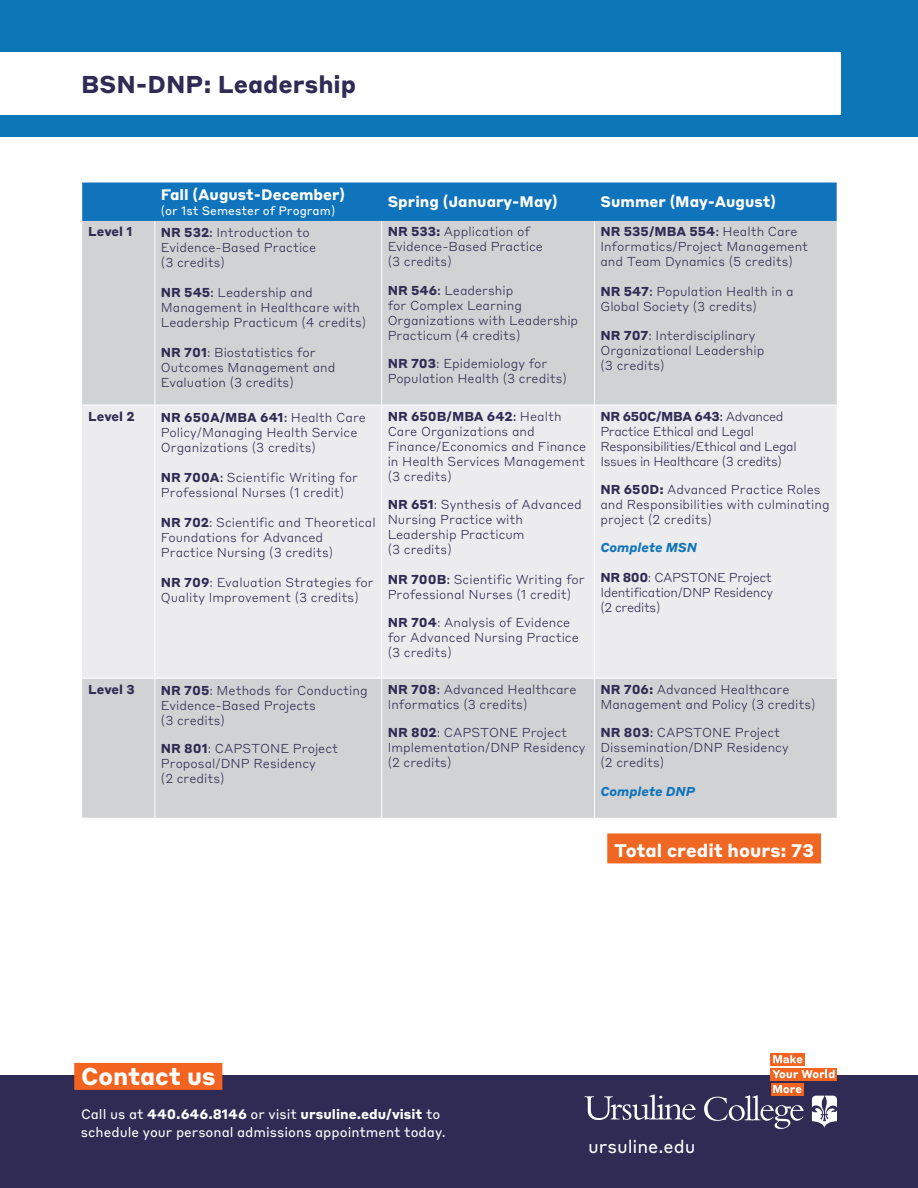
<style>
.page{position:relative;width:918px;height:1188px;background:#fff}
.page>*{position:absolute;margin:0;border:0;box-sizing:border-box;transform-origin:0 0}
.t1{font:700 24px "Styrene B";color:#302b54}
.t2{font:700 24px "Styrene B";color:#fff}
.t3{font:700 18px "Styrene B";color:#fff}
.t4{font:18px "Styrene B";letter-spacing:-.01em;color:#fff}
.t5{font:700 15px "Styrene B";color:#fff}
.t6{font:13.5px/18px "Styrene B";color:#fff}
.t7{font:300 12.75px/15px "Styrene B";color:#302b54}
.t8{font:300 12.75px/15px "Styrene B";letter-spacing:-.03em;color:#302b54}
.t9{font:italic 700 12.75px "Styrene B";color:#1074bc}
.t10{font:700 12.75px "Styrene B";color:#302b54}
.t11{font:12px "Styrene B";color:#fff}
.s1{font-weight:700}
.s2{font-weight:400}
</style>
<div class="page">
<div style="left:0;top:1075px;width:918px;height:113px;background:#302b54"></div>
<svg style="left:812px;top:1096px;width:25px;height:32px"></svg>
<svg style="left:585px;top:1095px;width:111px;height:25px"></svg>
<svg style="left:771px;top:1053px;width:34px;height:12px"></svg>
<svg style="left:771px;top:1068px;width:66px;height:12px"></svg>
<div style="left:771px;top:1083px;width:33px;height:12px;background:#f36421"></div>
<svg style="left:773px;top:1055px;width:29px;height:8px"></svg>
<svg style="left:772px;top:1070px;width:63px;height:8px"></svg>
<svg style="left:704px;top:1085px;width:100px;height:44px"></svg>
<div style="left:74px;top:1063px;width:148px;height:27px;background:#f36421"></div>
<div style="left:0;top:0;width:918px;height:137px;background:#0b77b7"></div>
<div style="left:0;top:52px;width:841px;height:63px;background:#fff"></div>
<div style="left:82px;top:183px;width:755px;height:38px;background:#1074bc"></div>
<div style="left:82px;top:221px;width:755px;height:597px;background:#d1d2d4"></div>
<div style="left:82px;top:405px;width:755px;height:273px;background:#ececee"></div>
<hr style="left:155px;top:221px;width:1px;height:184px;background:#fff">
<hr style="left:381px;top:221px;width:1px;height:184px;background:#fff">
<hr style="left:594px;top:221px;width:1px;height:184px;background:#fff">
<hr style="left:83px;top:405px;width:72px;height:1px;background:#fff">
<hr style="left:155px;top:405px;width:227px;height:1px;background:#fff">
<hr style="left:155px;top:405px;width:1px;height:273px;background:#fff">
<hr style="left:382px;top:405px;width:212px;height:1px;background:#fff">
<hr style="left:381px;top:405px;width:1px;height:273px;background:#fff">
<hr style="left:594px;top:405px;width:242px;height:1px;background:#fff">
<hr style="left:594px;top:405px;width:1px;height:273px;background:#fff">
<hr style="left:83px;top:678px;width:72px;height:1px;background:#fff">
<hr style="left:155px;top:678px;width:227px;height:1px;background:#fff">
<hr style="left:155px;top:679px;width:1px;height:138px;background:#fff">
<hr style="left:382px;top:678px;width:212px;height:1px;background:#fff">
<hr style="left:381px;top:679px;width:1px;height:138px;background:#fff">
<hr style="left:594px;top:678px;width:242px;height:1px;background:#fff">
<hr style="left:594px;top:679px;width:1px;height:138px;background:#fff">
<div style="left:607px;top:833px;width:214px;height:30px;background:#f06623"></div>
<p class="t1" style="left:81px;top:64px;width:277px">BSN-DNP: Leadership</p>
<p class="t5" style="left:161px;top:182px;width:186px">Fall (August-December)</p>
<p class="t11" style="left:161px;top:201px;width:176px">(or 1st Semester of Program)</p>
<p class="t10" style="left:88px;top:221px;width:46px">Level 1</p>
<p class="t7" style="left:161px;top:224px;width:157px"><span class="s1">NR 532</span><span class="s2">:</span> Introduction to<br>Evidence-Based Practice (3 credits)</p>
<p class="t7" style="left:161px;top:284px;width:207px"><span class="s1">NR 545</span><span class="s2">:</span> Leadership and<br>Management in Healthcare with<br>Leadership Practicum (4 credits)</p>
<p class="t7" style="left:161px;top:344px;width:176px"><span class="s1">NR 701</span>: Biostatistics for<br>Outcomes Management and<br>Evaluation (3 credits)</p>
<p class="t10" style="left:88px;top:405px;width:48px">Level 2</p>
<p class="t7" style="left:161px;top:409px;width:207px"><span class="s1">NR 650A/MBA 641</span><span class="s2">:</span> Health Care<br>Policy/Managing Health Service<br>Organizations (3 credits)</p>
<p class="t7" style="left:161px;top:469px;width:199px"><span class="s1">NR 700A</span><span class="s2">:</span> Scientific Writing for<br>Professional Nurses (1 credit)</p>
<p class="t7" style="left:161px;top:514px;width:216px"><span class="s1">NR 702</span>: Scientific and Theoretical<br>Foundations for Advanced<br>Practice Nursing (3 credits)</p>
<p class="t7" style="left:161px;top:574px;width:215px"><span class="s1">NR 709</span>: Evaluation Strategies for<br>Quality Improvement (3 credits)</p>
<p class="t10" style="left:88px;top:678px;width:48px">Level 3</p>
<p class="t7" style="left:161px;top:682px;width:208px"><span class="s1">NR 705</span>: Methods for Conducting<br>Evidence-Based Projects<br>(3 credits)</p>
<p class="t7" style="left:161px;top:740px;width:179px"><span class="s1">NR 801</span>: CAPSTONE Project<br>Proposal/DNP Residency<br>(2 credits)</p>
<p class="t5" style="left:388px;top:189px;width:172px">Spring (January-May)</p>
<p class="t5" style="left:600px;top:189px;width:177px">Summer (May-August)</p>
<p class="t7" style="left:388px;top:223px;width:157px"><span class="s1">NR 533:</span> Application of<br>Evidence-Based Practice (3 credits)</p>
<p class="t7" style="left:388px;top:282px;width:192px"><span class="s1">NR 546</span><span class="s2">:</span> Leadership<br>for Complex Learning<br>Organizations with Leadership<br>Practicum (4 credits)</p>
<p class="t7" style="left:388px;top:355px;width:181px"><span class="s1">NR 703</span>: Epidemiology for<br>Population Health (3 credits)</p>
<p class="t7" style="left:388px;top:408px;width:200px"><span class="s1">NR 650B/MBA 642</span><span class="s2">:</span> Health<br>Care Organizations and<br>Finance/Economics and Finance in Health Services Management (3 credits)</p>
<p class="t7" style="left:388px;top:496px;width:196px"><span class="s1">NR 651</span>: Synthesis of Advanced<br>Nursing Practice with<br>Leadership Practicum<br>(3 credits)</p>
<p class="t7" style="left:388px;top:571px;width:199px"><span class="s1">NR 700B</span><span class="s2">:</span> Scientific Writing for<br>Professional Nurses (1 credit)</p>
<p class="t7" style="left:388px;top:614px;width:193px"><span class="s1">NR 704</span>: Analysis of Evidence for Advanced Nursing Practice (3 credits)</p>
<p class="t7" style="left:388px;top:681px;width:190px"><span class="s1">NR 708</span><span class="s2">:</span> Advanced Healthcare<br>Informatics (3 credits)</p>
<p class="t7" style="left:388px;top:724px;width:199px"><span class="s1">NR 802</span>: CAPSTONE Project<br>Implementation/DNP Residency (2 credits)</p>
<p class="t7" style="left:600px;top:223px;width:209px"><span class="s1">NR 535/MBA 554</span><span class="s2">:</span> Health Care<br>Informatics/Project Management and Team Dynamics (5 credits)</p>
<p class="t7" style="left:600px;top:283px;width:195px"><span class="s1">NR 547</span><span class="s2">:</span> Population Health in a<br>Global Society (3 credits)</p>
<p class="t7" style="left:600px;top:327px;width:165px"><span class="s1">NR 707</span>: Interdisciplinary<br>Organizational Leadership (3 credits)</p>
<p class="t8" style="left:600px;top:407px;width:198px"><span class="s1">NR 650C/MBA 643</span><span class="s2">:</span> Advanced<br>Practice Ethical and Legal<br>Responsibilities/Ethical and Legal<br>Issues in Healthcare (3 credits)</p>
<p class="t7" style="left:600px;top:481px;width:231px"><span class="s1">NR 650D:</span> Advanced Practice Roles and Responsibilities with culminating project (2 credits)</p>
<p class="t9" style="left:600px;top:537px;width:98px">Complete MSN</p>
<p class="t7" style="left:600px;top:569px;width:174px;text-align:justify"><span class="s1">NR 800</span>: CAPSTONE Project Identification/DNP Residency (2 credits)</p>
<p class="t7" style="left:600px;top:681px;width:217px"><span class="s1">NR 706:</span> Advanced Healthcare<br>Management and Policy (3 credits)</p>
<p class="t7" style="left:600px;top:724px;width:190px"><span class="s1">NR 803</span><span class="s2">:</span> CAPSTONE Project<br>Dissemination/DNP Residency (2 credits)</p>
<p class="t9" style="left:600px;top:780px;width:96px">Complete DNP</p>
<p class="t3" style="left:614px;top:835px;width:202px">Total credit hours: 73</p>
<h1 class="t2" style="left:81px;top:1056px;width:136px">Contact us</h1>
<p class="t6" style="left:81px;top:1104px;width:366px">Call us at <span class="s1">440.646.8146</span> or visit <span class="s1">ursuline.edu/visit</span> to schedule your personal admissions appointment today.</p>
<h2 class="t4" style="left:588px;top:1131px;width:109px">ursuline.edu</h2>
</div>
